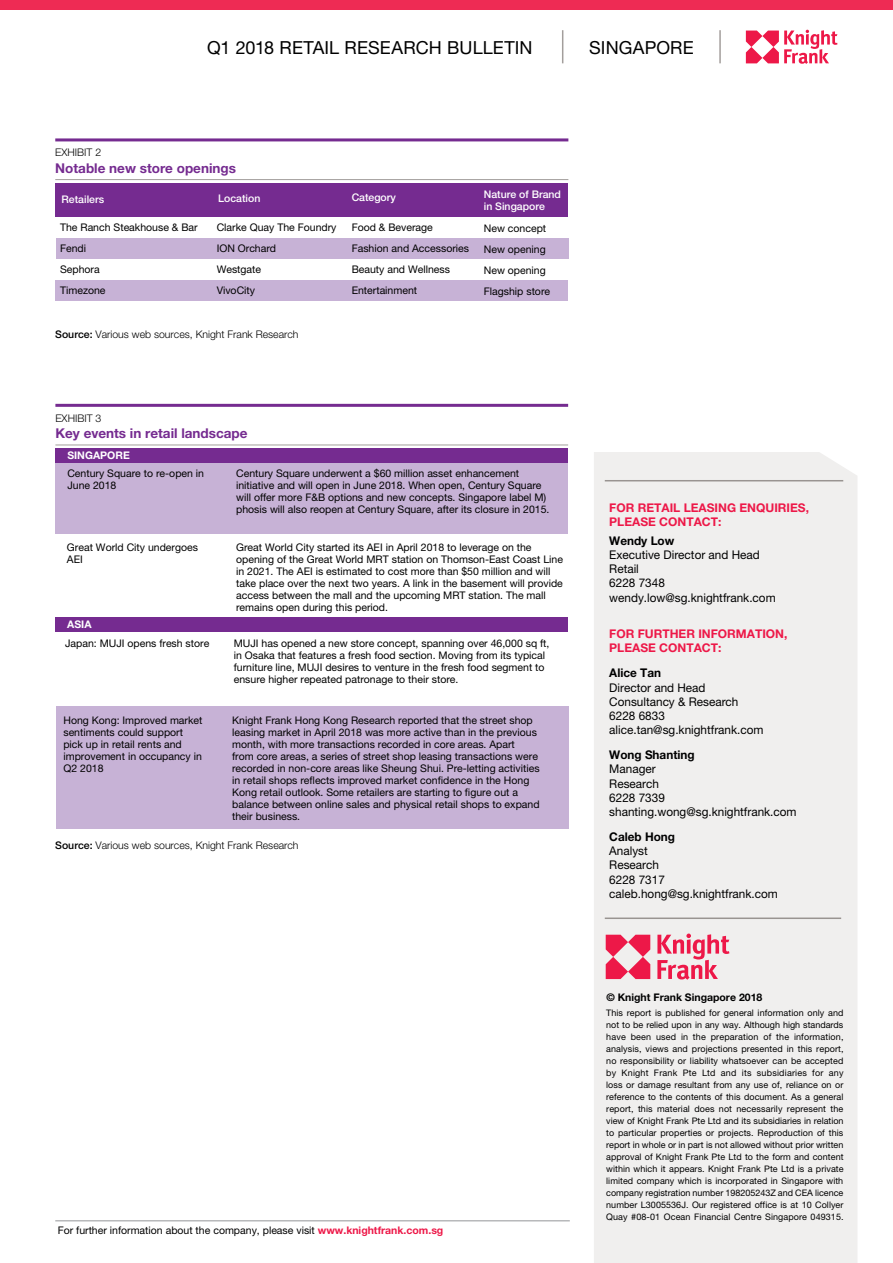
<style>
.page{position:relative;width:893px;height:1263px;background:#fff}
.page>*{position:absolute;margin:0;border:0;box-sizing:border-box;transform-origin:0 0}
.t1{font:18px "Helvetica Neue LT Std";letter-spacing:.005em;color:#000}
.t2{font:700 13.5px "Helvetica Neue LT Std";color:#752b90}
.t3{font:12px/14.2px "Helvetica Neue LT Std";color:#000}
.t4{font:700 12px/14.2px "Helvetica Neue LT Std";color:#ed1848}
.t5{font:700 12px "Helvetica Neue LT Std";color:#000}
.t6{font:10.5px/12px "Helvetica Neue LT Std";color:#000}
.t7{font:300 10.5px "Helvetica Neue LT Std";color:#000}
.t8{font:500 10.5px/12px "Helvetica Neue LT Std";color:#fff}
.t9{font:700 10.5px "Helvetica Neue LT Std";color:#000}
.t10{font:700 10.5px "Helvetica Neue LT Std";color:#fff}
.t11{font:9px/12px "Helvetica Neue LT Std";letter-spacing:.01em;color:#000;text-align:justify}
.s1{font-weight:500}
.s2{font-weight:700;color:#ed1848}
</style>
<div class="page">
<svg style="left:746px;top:30px;width:91px;height:34px"></svg>
<hr style="left:719px;top:30px;width:2px;height:33px;background:#a39e9c">
<hr style="left:562px;top:30px;width:1px;height:33px;background:#a39e9c">
<div style="left:0;top:0;width:893px;height:9px;background:#ee2b54"></div>
<div style="left:594px;top:452px;width:263px;height:811px;background:#f0efee"></div>
<hr style="left:605px;top:480px;width:238px;height:1px;background:#a39e9c">
<hr style="left:605px;top:917px;width:236px;height:2px;background:#a39e9c">
<svg style="left:606px;top:935px;width:44px;height:44px;background:#ed5f7f"></svg>
<svg style="left:657px;top:933px;width:72px;height:47px;background:#eea0b1"></svg>
<hr style="left:55px;top:1220px;width:515px;height:1px;background:#939598">
<hr style="left:55px;top:138px;width:513px;height:3px;background:#752b90">
<hr style="left:55px;top:179px;width:513px;height:1px;background:#a39e9c">
<div style="left:56px;top:183px;width:512px;height:34px;background:#752b90"></div>
<div style="left:56px;top:238px;width:512px;height:21px;background:#c7b2d6"></div>
<div style="left:55px;top:280px;width:513px;height:21px;background:#c7b2d6"></div>
<div style="left:55px;top:463px;width:513px;height:71px;background:#c7b2d6"></div>
<hr style="left:55px;top:404px;width:513px;height:3px;background:#752b90">
<hr style="left:55px;top:445px;width:513px;height:1px;background:#a39e9c">
<div style="left:55px;top:449px;width:513px;height:14px;background:#752b90"></div>
<div style="left:55px;top:617px;width:513px;height:15px;background:#752b90"></div>
<div style="left:56px;top:706px;width:512px;height:123px;background:#c7b2d6"></div>
<h1 class="t1" style="left:207px;top:37px;width:327px">Q1 2018 RETAIL RESEARCH BULLETIN</h1>
<h1 class="t1" style="left:589px;top:37px;width:106px">SINGAPORE</h1>
<p class="t7" style="left:55px;top:146px;width:47px">EXHIBIT 2</p>
<p class="t2" style="left:55px;top:160px;width:182px">Notable new store openings</p>
<p class="t8" style="left:62px;top:193px;width:44px">Retailers</p>
<p class="t8" style="left:218px;top:192px;width:44px">Location</p>
<p class="t8" style="left:352px;top:192px;width:46px">Category</p>
<p class="t8" style="left:484px;top:188px;width:79px">Nature of Brand in Singapore</p>
<p class="t6" style="left:217px;top:217px;width:121px;line-height:21px">Clarke Quay The Foundry<br>ION Orchard<br>Westgate<br>VivoCity</p>
<p class="t6" style="left:352px;top:217px;width:119px;line-height:21px">Food &amp; Beverage<br>Fashion and Accessories<br>Beauty and Wellness<br>Entertainment</p>
<p class="t6" style="left:484px;top:217px;width:68px;line-height:21px">New concept<br>New opening<br>New opening<br>Flagship store</p>
<p class="t6" style="left:60px;top:217px;width:139px;line-height:21px">The Ranch Steakhouse &amp; Bar<br>Fendi<br>Sephora<br>Timezone</p>
<p class="t7" style="left:55px;top:328px;width:245px"><span class="s1">Source:</span> Various web sources, Knight Frank Research</p>
<p class="t7" style="left:55px;top:412px;width:47px">EXHIBIT 3</p>
<p class="t2" style="left:55px;top:425px;width:194px">Key events in retail landscape</p>
<p class="t10" style="left:67px;top:449px;width:64px">SINGAPORE</p>
<p class="t6" style="left:67px;top:467px;width:138px">Century Square to re-open in<br>June 2018</p>
<p class="t6" style="left:236px;top:467px;width:315px">Century Square underwent a $60 million asset enhancement initiative and will open in June 2018. When open, Century Square will offer more F&amp;B options and new concepts. Singapore label M) phosis will also reopen at Century Square, after its closure in 2015.</p>
<p class="t6" style="left:236px;top:541px;width:328px">Great World City started its AEI in April 2018 to leverage on the opening of the Great World MRT station on Thomson-East Coast Line in 2021. The AEI is estimated to cost more than $50 million and will take place over the next two years. A link in the basement will provide access between the mall and the upcoming MRT station. The mall remains open during this period.</p>
<p class="t6" style="left:67px;top:541px;width:133px">Great World City undergoes<br>AEI</p>
<p class="t10" style="left:67px;top:617px;width:26px">ASIA</p>
<p class="t6" style="left:65px;top:637px;width:146px">Japan: MUJI opens fresh store</p>
<p class="t6" style="left:234px;top:637px;width:317px">MUJI has opened a new store concept, spanning over 46,000 sq ft, in Osaka that features a fresh food section. Moving from its typical furniture line, MUJI desires to venture in the fresh food segment to ensure higher repeated patronage to their store.</p>
<p class="t6" style="left:232px;top:714px;width:309px">Knight Frank Hong Kong Research reported that the street shop leasing market in April 2018 was more active than in the previous month, with more transactions recorded in core areas. Apart<br>from core areas, a series of street shop leasing transactions were recorded in non-core areas like Sheung Shui. Pre-letting activities in retail shops reflects improved market confidence in the Hong Kong retail outlook. Some retailers are starting to figure out a balance between online sales and physical retail shops to expand their business.</p>
<p class="t7" style="left:55px;top:839px;width:245px"><span class="s1">Source:</span> Various web sources, Knight Frank Research</p>
<p class="t6" style="left:63px;top:714px;width:141px">Hong Kong: Improved market sentiments could support pick up in retail rents and improvement in occupancy in<br>Q2 2018</p>
<p class="t6" style="left:58px;top:1224px;width:387px">For further information about the company, please visit <span class="s2">www.knightfrank.com.sg</span></p>
<p class="t4" style="left:609px;top:500px;width:201px">FOR RETAIL LEASING ENQUIRIES,<br>PLEASE CONTACT:</p>
<p class="t5" style="left:609px;top:533px;width:67px">Wendy Low</p>
<p class="t3" style="left:609px;top:547px;width:168px">Executive Director and Head<br>Retail<br>6228 7348 wendy.low@sg.knightfrank.com</p>
<p class="t4" style="left:609px;top:626px;width:180px">FOR FURTHER INFORMATION,<br>PLEASE CONTACT:</p>
<p class="t5" style="left:609px;top:665px;width:53px">Alice Tan</p>
<p class="t3" style="left:609px;top:680px;width:156px">Director and Head<br>Consultancy &amp; Research<br>6228 6833 alice.tan@sg.knightfrank.com</p>
<p class="t5" style="left:609px;top:747px;width:87px">Wong Shanting</p>
<p class="t3" style="left:609px;top:762px;width:189px">Manager<br>Research<br>6228 7339 shanting.wong@sg.knightfrank.com</p>
<p class="t5" style="left:609px;top:829px;width:67px">Caleb Hong</p>
<p class="t3" style="left:609px;top:843px;width:170px">Analyst<br>Research<br>6228 7317 caleb.hong@sg.knightfrank.com</p>
<p class="t9" style="left:606px;top:990px;width:158px">© Knight Frank Singapore 2018</p>
<p class="t11" style="left:606px;top:1007px;width:239px">This report is published for general information only and not to be relied upon in any way. Although high standards have been used in the preparation of the information, analysis, views and projections presented in this report, no responsibility or liability whatsoever can be accepted by Knight Frank Pte Ltd and its subsidiaries for any loss or damage resultant from any use of, reliance on or reference to the contents of this document. As a general report, this material does not necessarily represent the view of Knight Frank Pte Ltd and its subsidiaries in relation to particular properties or projects. Reproduction of this report in whole or in part is not allowed without prior written approval of Knight Frank Pte Ltd to the form and content within which it appears. Knight Frank Pte Ltd is a private limited company which is incorporated in Singapore with company registration number 198205243Z and CEA licence number L3005536J. Our registered office is at 10 Collyer Quay #08-01 Ocean Financial Centre Singapore 049315.</p>
</div>
